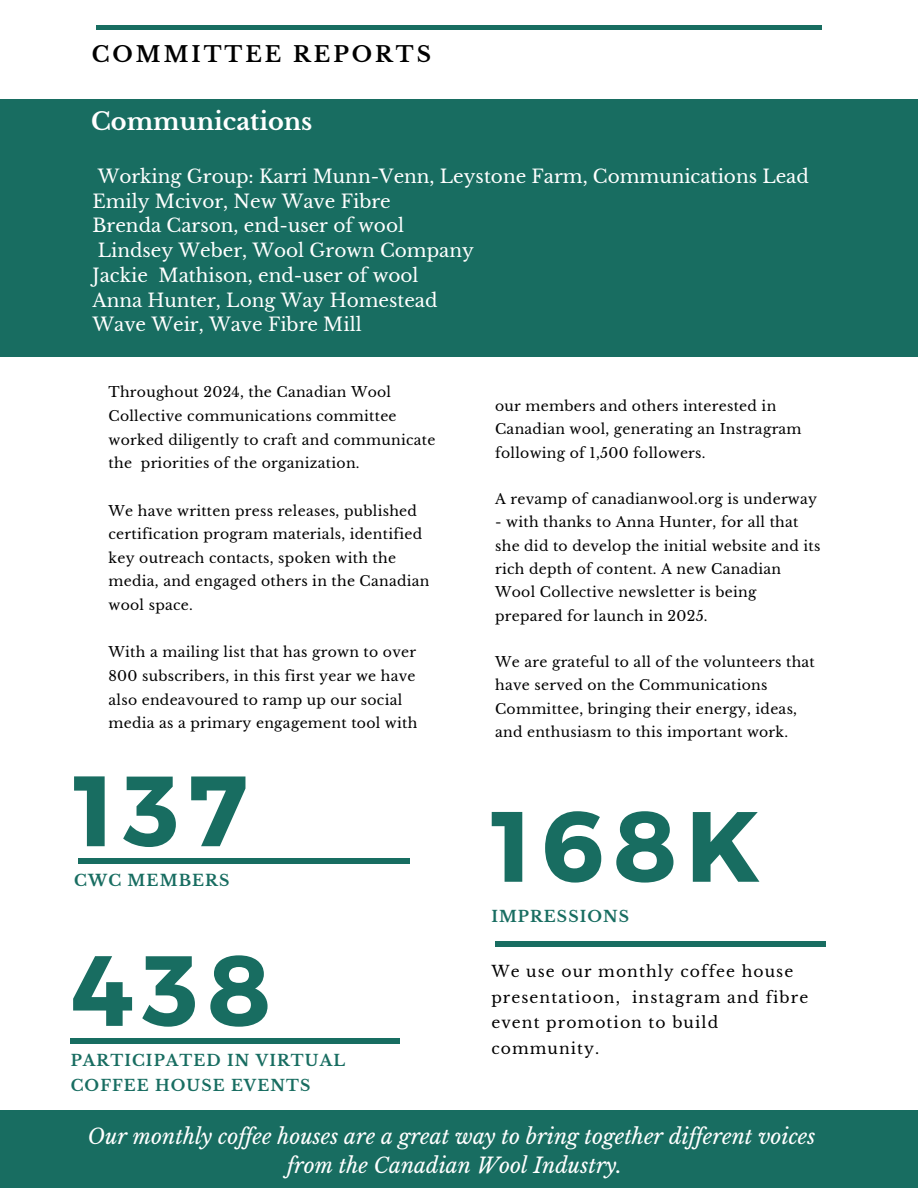
<style>
.page{position:relative;width:918px;height:1188px;background:#fff}
.page>*{position:absolute;margin:0;border:0;box-sizing:border-box;transform-origin:0 0}
.t1{font:700 99.6px "Montserrat";letter-spacing:.09em;color:#186d61}
.t2{font:700 24px "Libre Baskerville";color:#fff}
.t3{font:700 21.6px "Libre Baskerville";letter-spacing:.14em;color:#000}
.t4{font:italic 21px/29.2px "Libre Baskerville";color:#fff;text-align:center}
.t5{font:18.45px/24.8px "Libre Baskerville";color:#fff}
.t6{font:15.6px/25.3px "Libre Baskerville";letter-spacing:.07em;color:#000}
.t7{font:700 15.6px/25.3px "Libre Baskerville";letter-spacing:.07em;color:#186d61}
.t8{font:13.95px/23.7px "Libre Baskerville";letter-spacing:.02em;color:#000}
</style>
<div class="page">
<div style="left:96px;top:25px;width:725px;height:5px;background:#186d61"></div>
<div style="left:0;top:1110px;width:918px;height:78px;background:#186d61"></div>
<div style="left:0;top:99px;width:918px;height:258px;background:#186d61"></div>
<hr style="left:78px;top:859px;width:331px;height:4px;background:#186d61">
<hr style="left:495px;top:942px;width:331px;height:4px;background:#186d61">
<hr style="left:70px;top:1039px;width:330px;height:4px;background:#186d61">
<p class="t3" style="left:92px;top:41px;width:341px">COMMITTEE REPORTS</p>
<p class="t2" style="left:91px;top:107px;width:223px">Communications</p>
<p class="t5" style="left:93px;top:164px;width:718px">Working Group: Karri Munn-Venn, Leystone Farm, Communications Lead Emily Mcivor, New Wave Fibre<br>Brenda Carson, end-user of wool<br>Lindsey Weber, Wool Grown Company<br>Jackie Mathison, end-user of wool<br>Anna Hunter, Long Way Homestead<br>Wave Weir, Wave Fibre Mill</p>
<h2 class="t8" style="left:109px;top:381px;width:329px">Throughout 2024, the Canadian Wool Collective communications committee worked diligently to craft and communicate the priorities of the organization.</h2>
<p class="t8" style="left:109px;top:499px;width:323px">We have written press releases, published certification program materials, identified key outreach contacts, spoken with the media, and engaged others in the Canadian wool space.</p>
<p class="t8" style="left:109px;top:641px;width:310px">With a mailing list that has grown to over 800 subscribers, in this first year we have also endeavoured to ramp up our social media as a primary engagement tool with</p>
<p class="t1" style="left:73px;top:746px;width:175px">137</p>
<p class="t7" style="left:74px;top:868px;width:157px">CWC MEMBERS</p>
<h1 class="t1" style="left:70px;top:926px;width:202px">438</h1>
<p class="t7" style="left:71px;top:1048px;width:276px">PARTICIPATED IN VIRTUAL<br>COFFEE HOUSE EVENTS</p>
<h6 class="t8" style="left:495px;top:394px;width:308px;line-height:23.2px">our members and others interested in<br>Canadian wool, generating an Instragram following of 1,500 followers.</h6>
<p class="t8" style="left:495px;top:487px;width:323px">A revamp of canadianwool.org is underway</p>
<p class="t8" style="left:495px;top:511px;width:327px;line-height:23.2px">- with thanks to Anna Hunter, for all that she did to develop the initial website and its rich depth of content. A new Canadian Wool Collective newsletter is being prepared for launch in 2025.</p>
<p class="t8" style="left:495px;top:651px;width:321px;line-height:23.2px">We are grateful to all of the volunteers that have served on the Communications Committee, bringing their energy, ideas, and enthusiasm to this important work.</p>
<h1 class="t1" style="left:491px;top:782px;width:271px">168K</h1>
<h5 class="t7" style="left:491px;top:903px;width:139px">IMPRESSIONS</h5>
<p class="t6" style="left:491px;top:959px;width:318px">We use our monthly coffee house presentatioon, instagram and fibre event promotion to build</p>
<p class="t6" style="left:491px;top:1035px;width:110px">community.</p>
<h3 class="t4" style="left:88px;top:1122px;width:729px">Our monthly cof ee houses are a great way to bring together dif erent voices from the Canadian Wool Industry.</h3>
</div>
